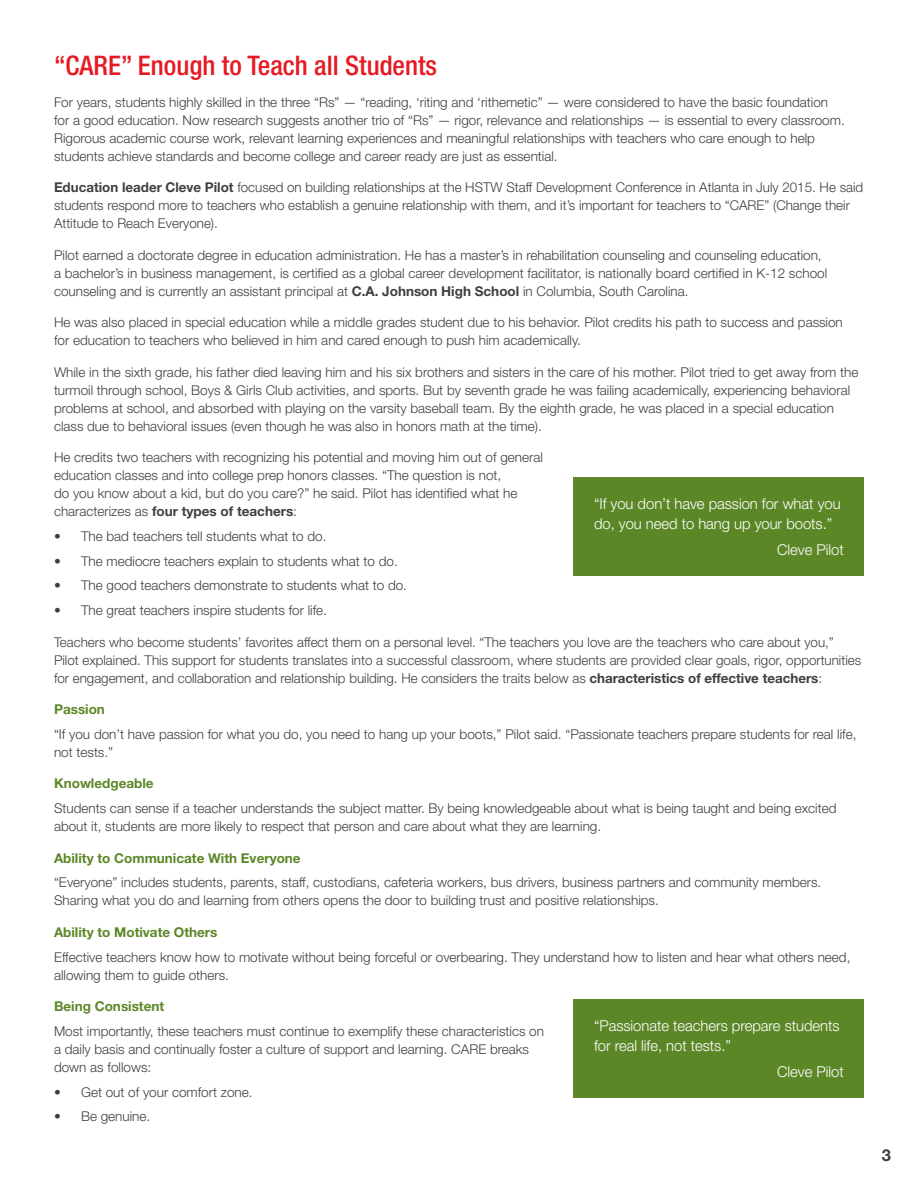
<style>
.page{position:relative;width:918px;height:1188px;background:#fff}
.page>*{position:absolute;margin:0;border:0;box-sizing:border-box;transform-origin:0 0}
.t1{font:500 condensed 27px "Helvetica Neue";color:#e51a23}
.t2{font:700 16.5px "Helvetica Neue";color:#3f3f40}
.t3{font:300 15px/19.5px "Helvetica Neue";letter-spacing:-.005em;color:#fff}
.t4{font:300 13.5px/18px "Helvetica Neue";color:#3f3f40}
.t5{font:700 13.5px "Helvetica Neue";color:#5c8727}
.s1{font-weight:700}
</style>
<div class="page">
<div style="left:574px;top:477px;width:290px;height:98px;background:#5c8727"></div>
<div style="left:574px;top:999px;width:290px;height:98px;background:#5c8727"></div>
<p class="t1" style="left:54px;top:49px;width:385px">“CARE” Enough to Teach all Students</p>
<p class="t4" style="left:54px;top:93px;width:792px">For years, students highly skilled in the three “Rs” — “reading, ‘riting and ‘rithemetic” — were considered to have the basic foundation for a good education. Now research suggests another trio of “Rs” — rigor, relevance and relationships — is essential to every classroom.<br>Rigorous academic course work, relevant learning experiences and meaningful relationships with teachers who care enough to help students achieve standards and become college and career ready are just as essential.</p>
<p class="t4" style="left:54px;top:178px;width:811px"><span class="s1">Education leader Cleve Pilot</span> focused on building relationships at the HSTW Staff Development Conference in Atlanta in July 2015. He said students respond more to teachers who establish a genuine relationship with them, and it’s important for teachers to “CARE” (Change their<br>Attitude to Reach Everyone).</p>
<p class="t4" style="left:54px;top:246px;width:775px">Pilot earned a doctorate degree in education administration. He has a master’s in rehabilitation counseling and counseling education, a bachelor’s in business management, is certified as a global career development facilitator, is nationally board certified in K-12 school counseling and is currently an assistant principal at <span class="s1">C.A. Johnson High School</span> in Columbia, South Carolina.</p>
<p class="t4" style="left:54px;top:313px;width:790px">He was also placed in special education while a middle grades student due to his behavior. Pilot credits his path to success and passion for education to teachers who believed in him and cared enough to push him academically.</p>
<p class="t4" style="left:54px;top:363px;width:806px">While in the sixth grade, his father died leaving him and his six brothers and sisters in the care of his mother. Pilot tried to get away from the turmoil through school, Boys &amp; Girls Club activities, and sports. But by seventh grade he was failing academically, experiencing behavioral problems at school, and absorbed with playing on the varsity baseball team. By the eighth grade, he was placed in a special education class due to behavioral issues (even though he was also in honors math at the time).</p>
<p class="t4" style="left:54px;top:448px;width:490px">He credits two teachers with recognizing his potential and moving him out of general education classes and into college prep honors classes. “The question is not,<br>do you know about a kid, but do you care?” he said. Pilot has identified what he characterizes as <span class="s1">four types of teachers</span>:</p>
<p class="t4" style="left:54px;top:527px;width:274px">• The bad teachers tell students what to do.</p>
<p class="t4" style="left:54px;top:552px;width:345px">• The mediocre teachers explain to students what to do.</p>
<p class="t4" style="left:54px;top:576px;width:355px">• The good teachers demonstrate to students what to do.</p>
<p class="t4" style="left:54px;top:601px;width:275px">• The great teachers inspire students for life.</p>
<p class="t4" style="left:54px;top:633px;width:809px">Teachers who become students’ favorites affect them on a personal level. “The teachers you love are the teachers who care about you,”<br>Pilot explained. This support for students translates into a successful classroom, where students are provided clear goals, rigor, opportunities for engagement, and collaboration and relationship building. He considers the traits below as <span class="s1">characteristics of effective teachers</span>:</p>
<p class="t5" style="left:54px;top:701px;width:52px">Passion</p>
<p class="t4" style="left:54px;top:725px;width:804px">“If you don’t have passion for what you do, you need to hang up your boots,” Pilot said. “Passionate teachers prepare students for real life, not tests.”</p>
<p class="t5" style="left:54px;top:775px;width:101px">Knowledgeable</p>
<p class="t4" style="left:54px;top:799px;width:784px">Students can sense if a teacher understands the subject matter. By being knowledgeable about what is being taught and being excited about it, students are more likely to respect that person and care about what they are learning.</p>
<p class="t5" style="left:54px;top:850px;width:248px">Ability to Communicate With Everyone</p>
<p class="t4" style="left:54px;top:873px;width:769px">“Everyone” includes students, parents, staff, custodians, cafeteria workers, bus drivers, business partners and community members.<br>Sharing what you do and learning from others opens the door to building trust and positive relationships.</p>
<p class="t5" style="left:54px;top:924px;width:165px">Ability to Motivate Others</p>
<p class="t4" style="left:54px;top:948px;width:798px">Effective teachers know how to motivate without being forceful or overbearing. They understand how to listen and hear what others need, allowing them to guide others.</p>
<p class="t5" style="left:54px;top:998px;width:112px">Being Consistent</p>
<p class="t4" style="left:54px;top:1022px;width:492px">Most importantly, these teachers must continue to exemplify these characteristics on a daily basis and continually foster a culture of support and learning. CARE breaks down as follows:</p>
<p class="t4" style="left:54px;top:1083px;width:200px">• Get out of your comfort zone.</p>
<p class="t4" style="left:54px;top:1107px;width:98px">• Be genuine.</p>
<p class="t3" style="left:594px;top:494px;width:248px">“If you don’t have passion for what you do, you need to hang up your boots.”</p>
<p class="t3" style="left:777px;top:540px;width:68px">Cleve Pilot</p>
<p class="t3" style="left:594px;top:1016px;width:247px">“Passionate teachers prepare students for real life, not tests.”</p>
<p class="t3" style="left:777px;top:1062px;width:68px">Cleve Pilot</p>
<p class="t2" style="left:882px;top:1145px;width:11px">3</p>
</div>
